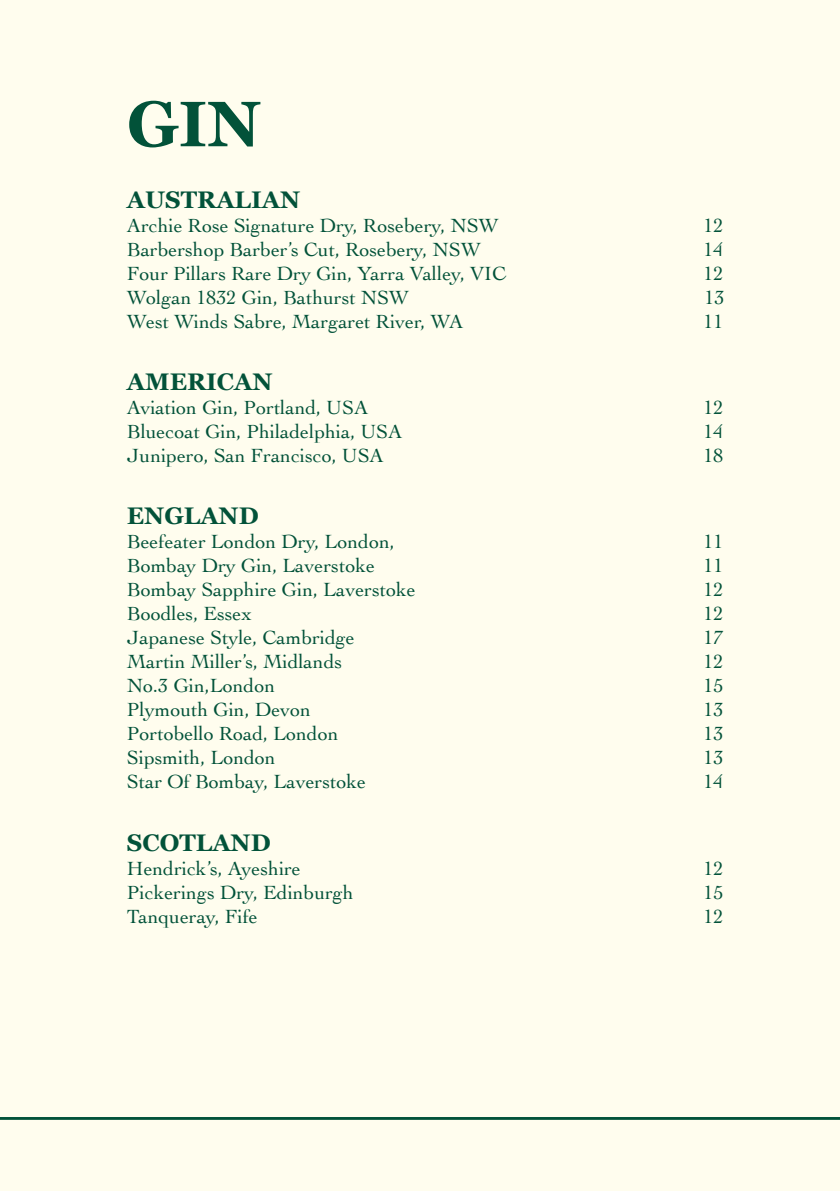
<style>
.page{position:relative;width:840px;height:1191px;background:#fff}
.page>*{position:absolute;margin:0;border:0;box-sizing:border-box;transform-origin:0 0}
.t1{font:700 64px "Georgia";color:#025239}
.t2{font:700 24px "Georgia";color:#025239}
.t3{font:20px "Cochin";color:#025239}
</style>
<div class="page">
<div style="left:0;top:0;width:839px;height:1191px;background:#fffdee"></div>
<svg style="left:0;top:1117px;width:839px;height:3px;background:#0e5a42"></svg>
<h1 class="t1" style="left:127px;top:83px;width:135px">GIN</h1>
<p class="t2" style="left:127px;top:184px;width:174px">AUSTRALIAN</p>
<p class="t3" style="left:127px;top:212px;width:373px">Archie Rose Signature Dry, Rosebery, NSW</p>
<p class="t3" style="left:703px;top:212px;width:21px">12</p>
<p class="t3" style="left:127px;top:236px;width:355px">Barbershop Barber’s Cut, Rosebery, NSW</p>
<p class="t3" style="left:703px;top:236px;width:21px">14</p>
<p class="t3" style="left:127px;top:260px;width:380px">Four Pillars Rare Dry Gin, Yarra Valley, VIC</p>
<p class="t3" style="left:703px;top:260px;width:21px">12</p>
<p class="t3" style="left:127px;top:284px;width:283px">Wolgan 1832 Gin, Bathurst NSW</p>
<p class="t3" style="left:704px;top:284px;width:21px">13</p>
<p class="t3" style="left:127px;top:308px;width:337px">West Winds Sabre, Margaret River, WA</p>
<p class="t3" style="left:703px;top:308px;width:21px">11</p>
<p class="t2" style="left:127px;top:366px;width:147px">AMERICAN</p>
<p class="t3" style="left:127px;top:394px;width:242px">Aviation Gin, Portland, USA</p>
<p class="t3" style="left:703px;top:394px;width:21px">12</p>
<p class="t3" style="left:127px;top:418px;width:276px">Bluecoat Gin, Philadelphia, USA</p>
<p class="t3" style="left:703px;top:418px;width:21px">14</p>
<p class="t3" style="left:127px;top:442px;width:258px">Junipero, San Francisco, USA</p>
<p class="t3" style="left:703px;top:442px;width:21px">18</p>
<p class="t2" style="left:127px;top:500px;width:133px">ENGLAND</p>
<p class="t3" style="left:127px;top:528px;width:269px">Beefeater London Dry, London,</p>
<p class="t3" style="left:703px;top:528px;width:21px">11</p>
<p class="t3" style="left:127px;top:552px;width:249px">Bombay Dry Gin, Laverstoke</p>
<p class="t3" style="left:703px;top:552px;width:21px">11</p>
<p class="t3" style="left:127px;top:576px;width:290px">Bombay Sapphire Gin, Laverstoke</p>
<p class="t3" style="left:703px;top:576px;width:21px">12</p>
<p class="t3" style="left:127px;top:600px;width:126px">Boodles, Essex</p>
<p class="t3" style="left:703px;top:600px;width:21px">12</p>
<p class="t3" style="left:127px;top:624px;width:229px">Japanese Style, Cambridge</p>
<p class="t3" style="left:703px;top:624px;width:21px">17</p>
<p class="t3" style="left:127px;top:648px;width:216px">Martin Miller’s, Midlands</p>
<p class="t3" style="left:703px;top:648px;width:21px">12</p>
<p class="t3" style="left:127px;top:672px;width:149px">No.3 Gin,London</p>
<p class="t3" style="left:703px;top:672px;width:21px">15</p>
<p class="t3" style="left:127px;top:696px;width:185px">Plymouth Gin, Devon</p>
<p class="t3" style="left:703px;top:696px;width:21px">13</p>
<p class="t3" style="left:127px;top:720px;width:213px">Portobello Road, London</p>
<p class="t3" style="left:703px;top:720px;width:21px">13</p>
<p class="t3" style="left:127px;top:744px;width:150px">Sipsmith, London</p>
<p class="t3" style="left:703px;top:744px;width:21px">13</p>
<p class="t3" style="left:127px;top:768px;width:240px">Star Of Bombay, Laverstoke</p>
<p class="t3" style="left:703px;top:768px;width:21px">14</p>
<p class="t2" style="left:127px;top:826px;width:145px">SCOTLAND</p>
<p class="t3" style="left:127px;top:854px;width:175px">Hendrick’s, Ayeshire</p>
<p class="t3" style="left:703px;top:854px;width:21px">12</p>
<p class="t3" style="left:127px;top:878px;width:228px">Pickerings Dry, Edinburgh</p>
<p class="t3" style="left:703px;top:878px;width:21px">15</p>
<p class="t3" style="left:127px;top:902px;width:132px">Tanqueray, Fife</p>
<p class="t3" style="left:703px;top:902px;width:21px">12</p>
</div>
